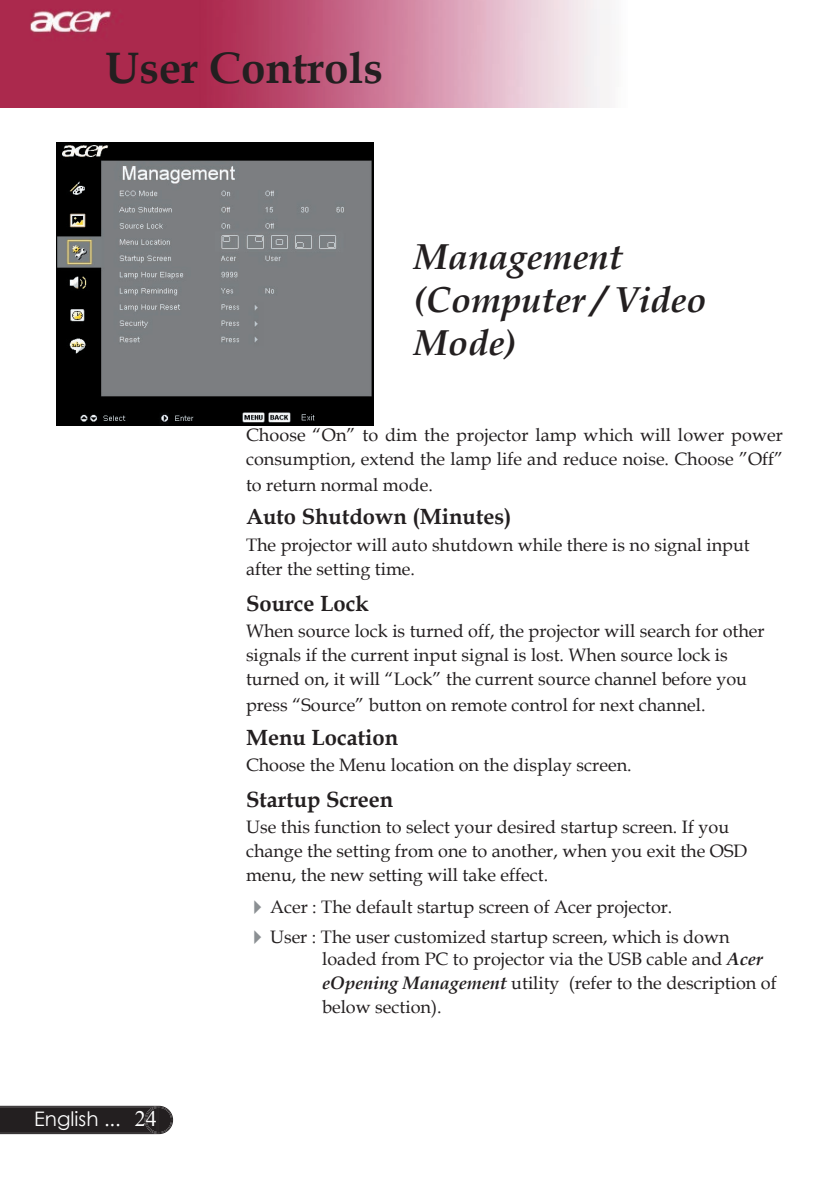
<style>
.page{position:relative;width:840px;height:1191px;background:#fff}
.page>*{position:absolute;margin:0;border:0;box-sizing:border-box;transform-origin:0 0}
.t1{font:700 44px "Book Antiqua";color:#231f20}
.t2{font:italic 700 36px/43.2px "Book Antiqua";color:#231f20}
.t3{font:700 22px "Book Antiqua";color:#231f20}
.t4{font:20px "Century Gothic";color:#fff}
.t5{font:18px/24px "Book Antiqua";color:#231f20}
.s1{font-family:"Times New Roman";font-size:22px}
.s2{color:#8b9093}
.s3{font-weight:700;font-style:italic}
</style>
<div class="page">
<img style="left:0;top:0;width:610px;height:108px">
<svg style="left:0;top:1105px;width:173px;height:29px;background:#312d2e"></svg>
<img style="left:57px;top:142px;width:317px;height:283px">
<h1 class="t1" style="left:105px;top:38px;width:279px">User Controls</h1>
<h2 class="t2" style="left:414px;top:235px;width:294px">Management (Computer / Video<br>Mode)</h2>
<p class="t4" style="left:34px;top:1104px;width:124px">English ... <span class="s1">24</span></p>
<p class="t5" style="left:246px;top:422px;width:538px">Choose “On” to dim the projector lamp which will lower power consumption, extend the lamp life and reduce noise. Choose ”Off”</p>
<p class="t5" style="left:246px;top:472px;width:188px">to return normal mode.</p>
<p class="t3" style="left:246px;top:502px;width:267px">Auto Shutdown (Minutes)</p>
<p class="t5" style="left:246px;top:532px;width:505px">The projector will auto shutdown while there is no signal input after the setting time.</p>
<p class="t3" style="left:246px;top:588px;width:124px">Source Lock</p>
<p class="t5" style="left:246px;top:618px;width:520px">When source lock is turned off, the projector will search for other signals if the current input signal is lost. When source lock is turned on, it will “Lock” the current source channel before you</p>
<p class="t5" style="left:246px;top:692px;width:461px">press “Source” button on remote control for next channel.</p>
<p class="t3" style="left:246px;top:722px;width:154px">Menu Location</p>
<p class="t5" style="left:246px;top:752px;width:387px">Choose the Menu location on the display screen.</p>
<p class="t3" style="left:246px;top:784px;width:149px">Startup Screen</p>
<p class="t5" style="left:246px;top:815px;width:502px">Use this function to select your desired startup screen. If you change the setting from one to another, when you exit the OSD menu, the new setting will take effect.</p>
<p class="t5" style="left:246px;top:894px;width:427px"><span class="s2">✔</span>Acer : The default startup screen of Acer projector.</p>
<p class="t5" style="left:322px;top:925px;width:442px;line-height:22px;text-indent:-76px"><span class="s2">✔</span>User : The user customized startup screen, which is down loaded from PC to projector via the USB cable and <span class="s3">Acer</span></p>
<p class="t5" style="left:322px;top:970px;width:456px"><span class="s3">eOpening Management</span> utility (refer to the description of below section).</p>
</div>
